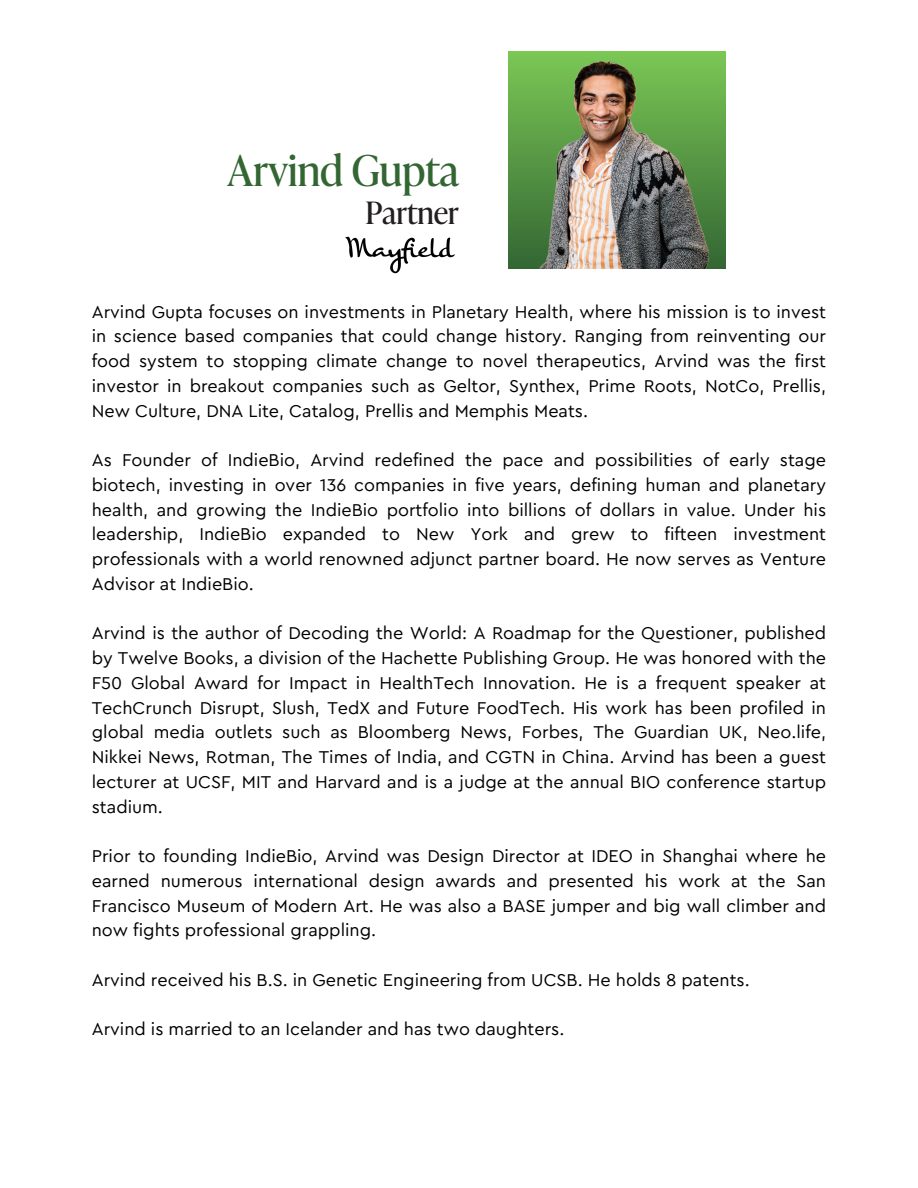
<style>
.page{position:relative;width:918px;height:1188px;background:#fff}
.page>*{position:absolute;margin:0;border:0;box-sizing:border-box;transform-origin:0 0}
.t1{font:42.45px "Ivy Presto Headline";color:#363}
.t2{font:30.75px "Ivy Presto Headline";color:#231f20}
.t3{font:18px/24.8px "Cera Pro";color:#000;text-align:justify}
</style>
<div class="page">
<img style="left:345px;top:236px;width:110px;height:38px">
<img style="left:508px;top:51px;width:218px;height:218px">
<h1 class="t1" style="left:228px;top:139px;width:233px">Arvind Gupta</h1>
<h2 class="t2" style="left:365px;top:191px;width:95px">Partner</h2>
<p class="t3" style="left:92px;top:300px;width:736px">Arvind Gupta focuses on investments in Planetary Health, where his mission is to invest in science based companies that could change history. Ranging from reinventing our food system to stopping climate change to novel therapeutics, Arvind was the first investor in breakout companies such as Geltor, Synthex, Prime Roots, NotCo, Prellis, New Culture, DNA Lite, Catalog, Prellis and Memphis Meats.</p>
<p class="t3" style="left:92px;top:448px;width:736px">As Founder of IndieBio, Arvind redefined the pace and possibilities of early stage biotech, investing in over 136 companies in five years, defining human and planetary health, and growing the IndieBio portfolio into billions of dollars in value. Under his leadership, IndieBio expanded to New York and grew to fifteen investment professionals with a world renowned adjunct partner board. He now serves as Venture Advisor at IndieBio.</p>
<p class="t3" style="left:92px;top:621px;width:736px">Arvind is the author of Decoding the World: A Roadmap for the Questioner, published by Twelve Books, a division of the Hachette Publishing Group. He was honored with the F50 Global Award for Impact in HealthTech Innovation. He is a frequent speaker at TechCrunch Disrupt, Slush, TedX and Future FoodTech. His work has been profiled in global media outlets such as Bloomberg News, Forbes, The Guardian UK, Neo.life, Nikkei News, Rotman, The Times of India, and CGTN in China. Arvind has been a guest lecturer at UCSF, MIT and Harvard and is a judge at the annual BIO conference startup stadium.</p>
<p class="t3" style="left:92px;top:844px;width:736px">Prior to founding IndieBio, Arvind was Design Director at IDEO in Shanghai where he earned numerous international design awards and presented his work at the San Francisco Museum of Modern Art. He was also a BASE jumper and big wall climber and now fights professional grappling.</p>
<p class="t3" style="left:92px;top:968px;width:659px">Arvind received his B.S. in Genetic Engineering from UCSB. He holds 8 patents.</p>
<p class="t3" style="left:92px;top:1017px;width:474px">Arvind is married to an Icelander and has two daughters.</p>
</div>
